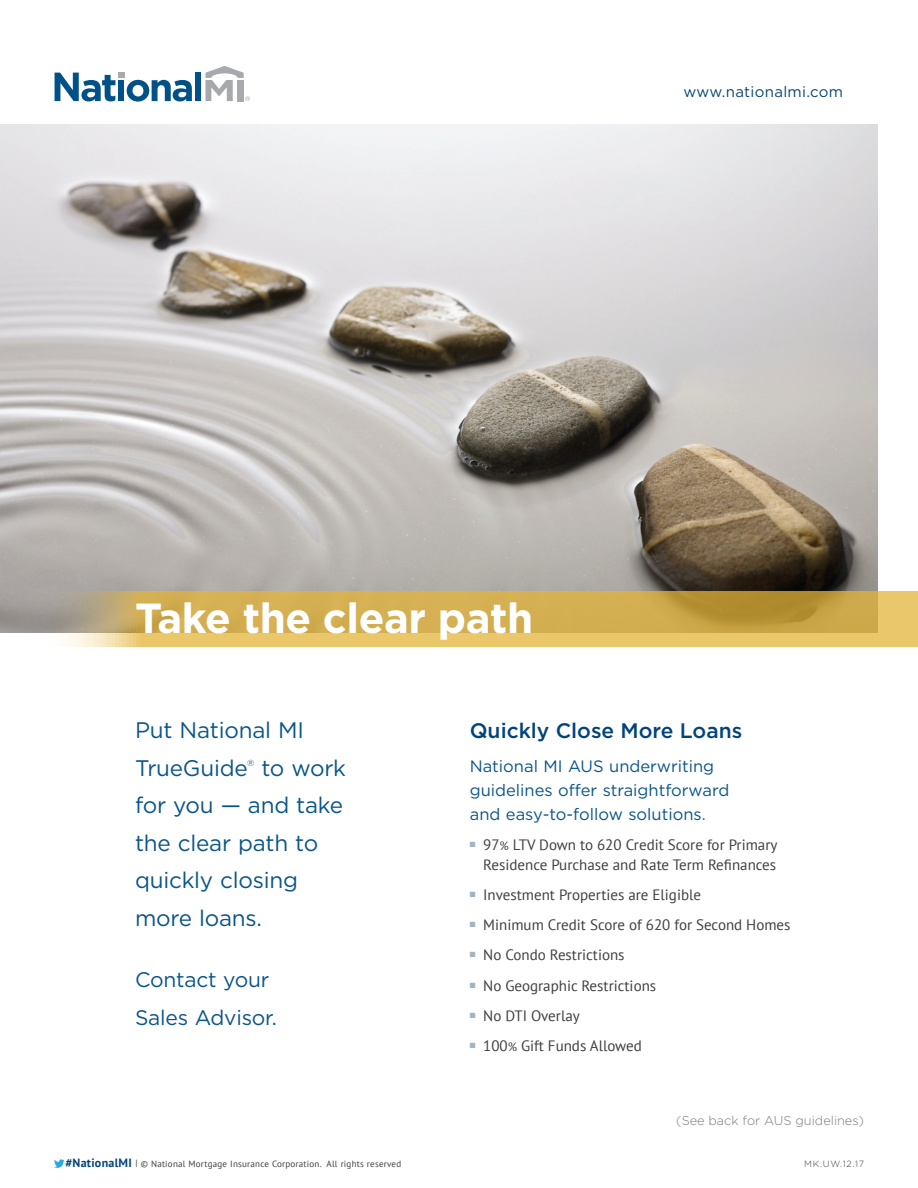
<style>
.page{position:relative;width:918px;height:1188px;background:#fff}
.page>*{position:absolute;margin:0;border:0;box-sizing:border-box;transform-origin:0 0}
.t1{font:700 42px "Gotham";letter-spacing:-.01em;color:#fff}
.t2{font:22.5px/37.5px "Gotham";letter-spacing:-.01em;color:#0a558a}
.t3{font:21px/37.5px "Gotham";letter-spacing:-.01em;color:#0a558a}
.t4{font:500 21px "Gotham";color:#00447b}
.t5{font:16.5px/24px "Gotham";color:#0a558a}
.t6{font:15px/19.5px "PT Sans";color:#3e3e3f;text-align:right}
.t7{font:15px "Gotham";letter-spacing:.02em;color:#0b4770}
.t8{font:300 12.75px "Gotham";color:#76787b}
.t9{font:9px "PT Sans";letter-spacing:.025em;color:#3e3e3f}
.t10{font:300 9px "Gotham";letter-spacing:.09em;color:#3e3e3f}
.t11{font:8.7px "Gotham";color:#0a558a}
.s1{color:#39587d}
.s2{font-size:12px}
.s3{font-weight:700;font-size:12px;color:#00447b}
</style>
<div class="page">
<svg style="left:54px;top:1159px;width:10px;height:9px"></svg>
<div style="left:195px;top:73px;width:6px;height:28px;background:#005187"></div>
<svg style="left:55px;top:73px;width:137px;height:29px"></svg>
<svg style="left:205px;top:66px;width:45px;height:35px"></svg>
<img style="left:0;top:124px;width:878px;height:509px">
<svg style="left:38px;top:592px;width:880px;height:55px;background:#d4b25c"></svg>
<p class="t7" style="left:684px;top:83px;width:161px">www.nationalmi.com</p>
<h1 class="t1" style="left:135px;top:594px;width:400px">Take the clear path</h1>
<h2 class="t2" style="left:135px;top:711px;width:170px">Put National MI<br>TrueGuide</h2>
<h2 class="t2" style="left:135px;top:748px;width:213px;text-indent:126px">to work for you — and take the clear path to quickly closing more loans.</h2>
<p class="t11" style="left:247px;top:758px;width:9px">®</p>
<h3 class="t3" style="left:135px;top:961px;width:143px">Contact your<br>Sales Advisor.</h3>
<h3 class="t4" style="left:470px;top:719px;width:274px">Quickly Close More Loans</h3>
<p class="t5" style="left:470px;top:754px;width:261px">National MI AUS underwriting guidelines offer straightforward and easy-to-follow solutions<span class="s1">.</span></p>
<p class="t6" style="left:470px;top:835px;width:309px"><sup>■</sup> 97<span class="s2">%</span> LTV Down to 620 Credit Score for Primary<br>Residence Purchase and Rate Term Refinances</p>
<p class="t6" style="left:470px;top:884px;width:233px"><sup>■</sup> Investment Properties are Eligible</p>
<p class="t6" style="left:470px;top:915px;width:322px"><sup>■</sup> Minimum Credit Score of 620 for Second Homes</p>
<p class="t6" style="left:470px;top:945px;width:156px"><sup>■</sup> No Condo Restrictions</p>
<p class="t6" style="left:470px;top:975px;width:188px"><sup>■</sup> No Geographic Restrictions</p>
<p class="t6" style="left:470px;top:1006px;width:112px"><sup>■</sup> No DTI Overlay</p>
<p class="t6" style="left:470px;top:1036px;width:174px"><sup>■</sup> 100<span class="s2">%</span> Gift Funds Allowed</p>
<p class="t8" style="left:676px;top:1114px;width:189px">(See back for AUS guidelines)</p>
<p class="t9" style="left:65px;top:1158px;width:337px"><span class="s3">#NationalMI</span> | © National Mortgage Insurance Corporation. All rights reserved</p>
<p class="t10" style="left:804px;top:1159px;width:62px">MK.UW.12.17</p>
</div>
